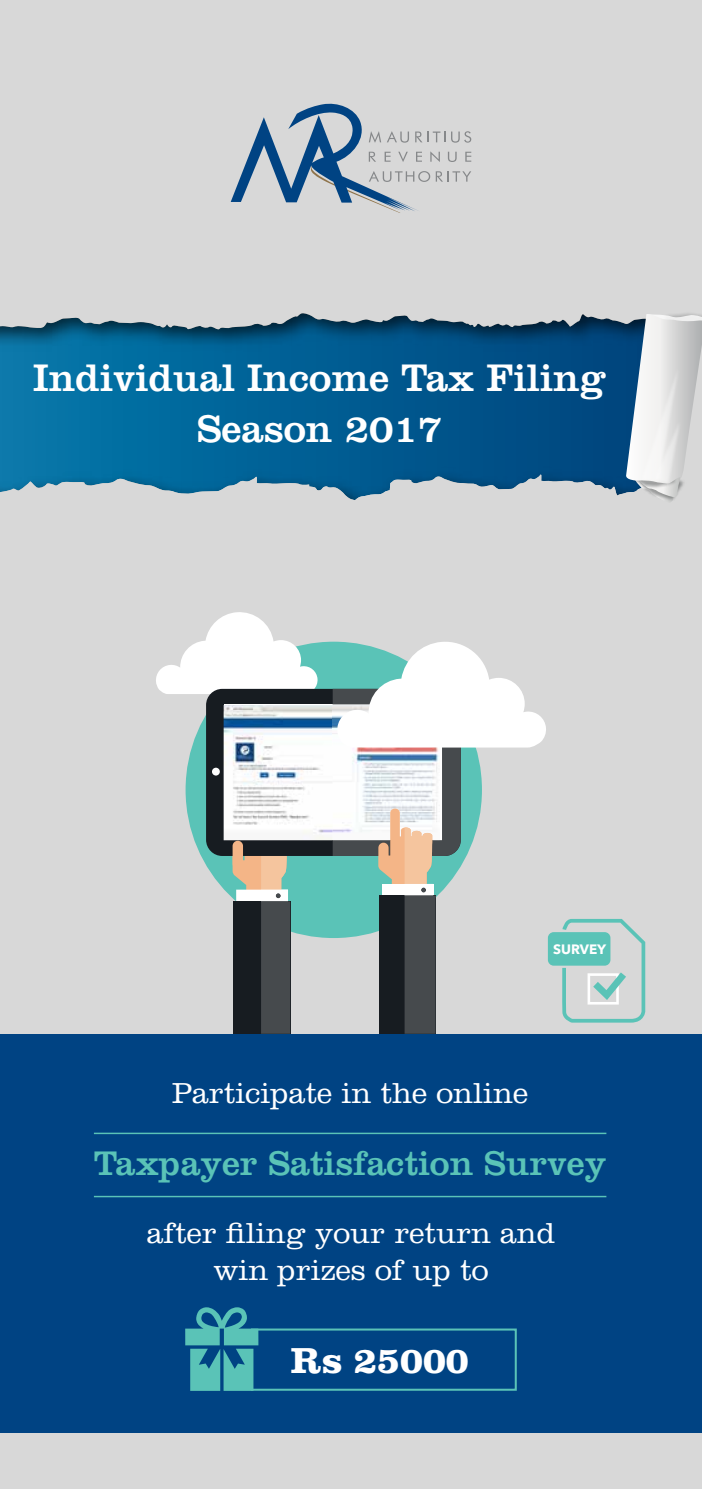
<style>
.page{position:relative;width:702px;height:1489px;background:#fff}
.page>*{position:absolute;margin:0;border:0;box-sizing:border-box;transform-origin:0 0}
.t1{font:40px/51.2px "Clarendon LT Std";color:#fff;text-align:center}
.t2{font:700 37.5px "Clarendon LT Std";color:#fff}
.t3{font:35.5px "Clarendon LT Std";color:#5ac3b7}
.t4{font:300 30px/36px "Clarendon LT Std";color:#fff;text-align:center}
.t5{font:700 13.5px "Avenir Next LT Pro";color:#fff}
</style>
<div class="page">
<div style="left:0;top:0;width:702px;height:1488px;background:#d8d8d8"></div>
<svg style="left:231px;top:103px;width:240px;height:110px"></svg>
<div style="left:0;top:1033px;width:702px;height:398px;background:#004383"></div>
<svg style="left:0;top:313px;width:625px;height:187px"></svg>
<img style="left:597px;top:425px;width:9px;height:75px">
<svg style="left:625px;top:314px;width:77px;height:19px"></svg>
<img style="left:606px;top:333px;width:96px;height:169px">
<svg style="left:185px;top:1307px;width:332px;height:84px"></svg>
<div style="left:185px;top:641px;width:297px;height:297px;background:#5ac3b7;border-radius:50%"></div>
<svg style="left:156px;top:612px;width:162px;height:82px"></svg>
<div style="left:206px;top:688px;width:255px;height:168px;background:#171c21;border-radius:16px"></div>
<div style="left:212px;top:767px;width:8px;height:8px;background:#fff;border-radius:50%"></div>
<img style="left:224px;top:705px;width:108px;height:135px">
<svg style="left:232px;top:830px;width:58px;height:203px"></svg>
<svg style="left:332px;top:641px;width:214px;height:392px"></svg>
<div style="left:548px;top:932px;width:62px;height:33px;background:#5ac3b7;border-radius:6px"></div>
<svg style="left:562px;top:919px;width:83px;height:103px"></svg>
<hr style="left:94px;top:1132px;width:512px;height:2px;background:#5ac3b7">
<hr style="left:94px;top:1195px;width:512px;height:2px;background:#5ac3b7">
<h1 class="t1" style="left:33px;top:352px;width:574px">Individual Income Tax Filing<br>Season 2017</h1>
<p class="t5" style="left:553px;top:940px;width:55px">SURVEY</p>
<p class="t4" style="left:172px;top:1075px;width:357px">Participate in the online</p>
<p class="t3" style="left:94px;top:1142px;width:514px">Taxpayer Satisfaction Survey</p>
<p class="t4" style="left:147px;top:1215px;width:410px">after filing your return and win prizes of up to</p>
<p class="t2" style="left:291px;top:1337px;width:180px">Rs 25000</p>
</div>
